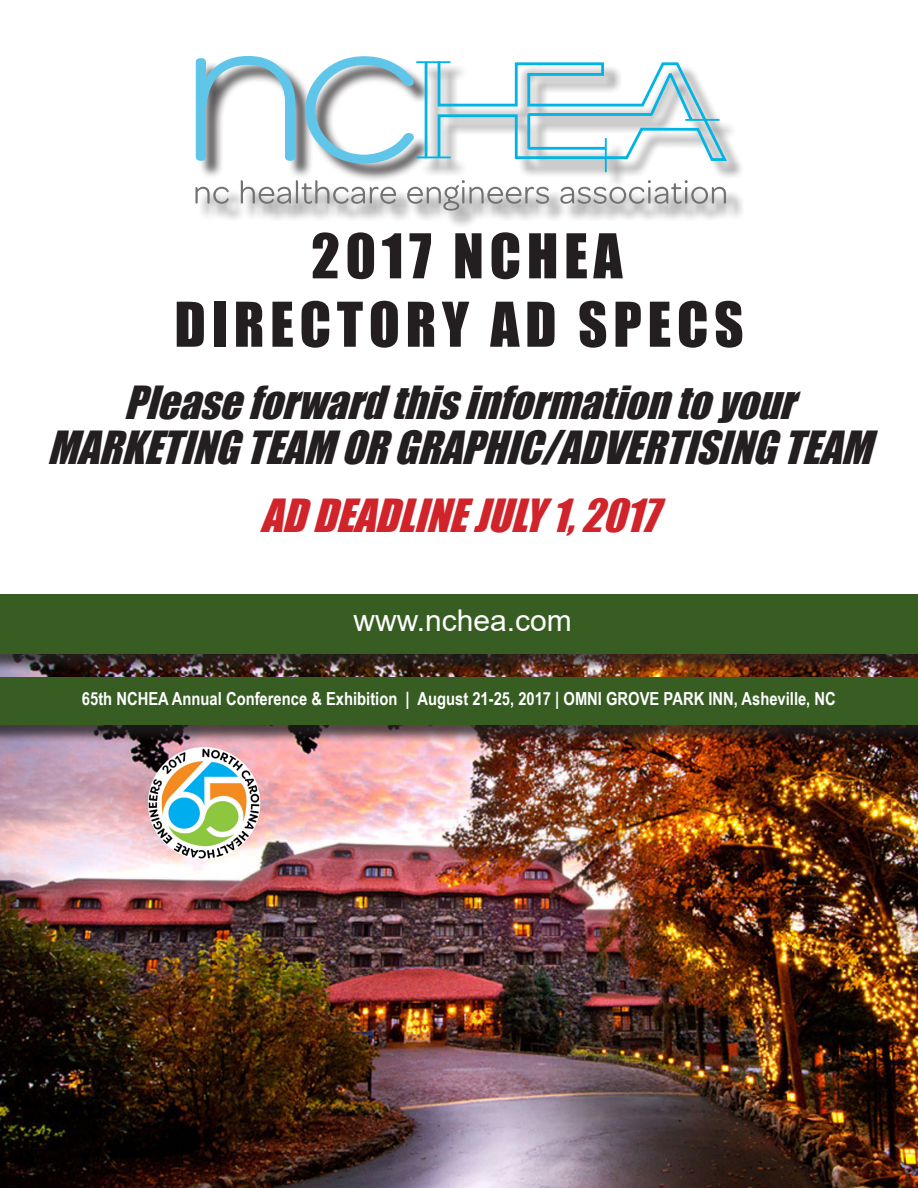
<style>
.page{position:relative;width:918px;height:1188px;background:#fff}
.page>*{position:absolute;margin:0;border:0;box-sizing:border-box;transform-origin:0 0}
.t1{font:57px "Impact";letter-spacing:.1em;color:#231f20}
.t2{font:italic 42px/45px "Impact";color:#231f20;text-align:center}
.t3{font:italic 42px "Impact";color:#d1232a}
.t4{font:30px "Arial";color:#fff}
.t5{font:700 18px "Arial Narrow";color:#fff}
</style>
<div class="page">
<img style="left:0;top:672px;width:918px;height:516px">
<div style="left:0;top:596px;width:918px;height:76px;background:#231f20;opacity:.75"></div>
<div style="left:0;top:594px;width:918px;height:59px;background:#375d22"></div>
<div style="left:0;top:679px;width:918px;height:64px;background:#231f20;opacity:.75"></div>
<div style="left:0;top:677px;width:918px;height:47px;background:#375d22"></div>
<img style="left:148px;top:747px;width:112px;height:112px;border-radius:56px">
<div style="left:198px;top:58px;width:547px;height:171px;background:#231f20;opacity:.75"></div>
<svg style="left:196px;top:56px;width:99px;height:105px"></svg>
<svg style="left:305px;top:56px;width:109px;height:108px"></svg>
<hr style="left:425px;top:62px;width:2px;height:96px;background:#00b5e6">
<svg style="left:436px;top:58px;width:293px;height:104px"></svg>
<svg style="left:195px;top:187px;width:34px;height:17px"></svg>
<svg style="left:241px;top:180px;width:155px;height:24px"></svg>
<svg style="left:407px;top:180px;width:142px;height:31px"></svg>
<svg style="left:560px;top:180px;width:166px;height:24px"></svg>
<hr style="left:605px;top:138px;width:2px;height:34px;background:#00b5e6">
<hr style="left:685px;top:119px;width:35px;height:2px;background:#00b5e6">
<hr style="left:416px;top:61px;width:34px;height:2px;background:#00b5e6">
<hr style="left:416px;top:156px;width:35px;height:2px;background:#00b5e6">
<p class="t1" style="left:311px;top:212px;width:313px">2017 NCHEA</p>
<p class="t1" style="left:174px;top:280px;width:571px">DIRECTORY AD SPECS</p>
<p class="t2" style="left:47px;top:379px;width:842px">Pleaseforwardthisinformationtoyour<br>MARKETINGTEAMORGRAPHIC/ADVERTISINGTEAM</p>
<p class="t3" style="left:261px;top:483px;width:415px">ADDEADLINEJULY1,2017</p>
<p class="t4" style="left:354px;top:600px;width:220px">www.nchea.com</p>
<p class="t5" style="left:82px;top:685px;width:755px">65th NCHEA Annual Conference &amp; Exhibition | August 21-25, 2017 | OMNI GROVE PARK INN, Asheville, NC</p>
</div>
